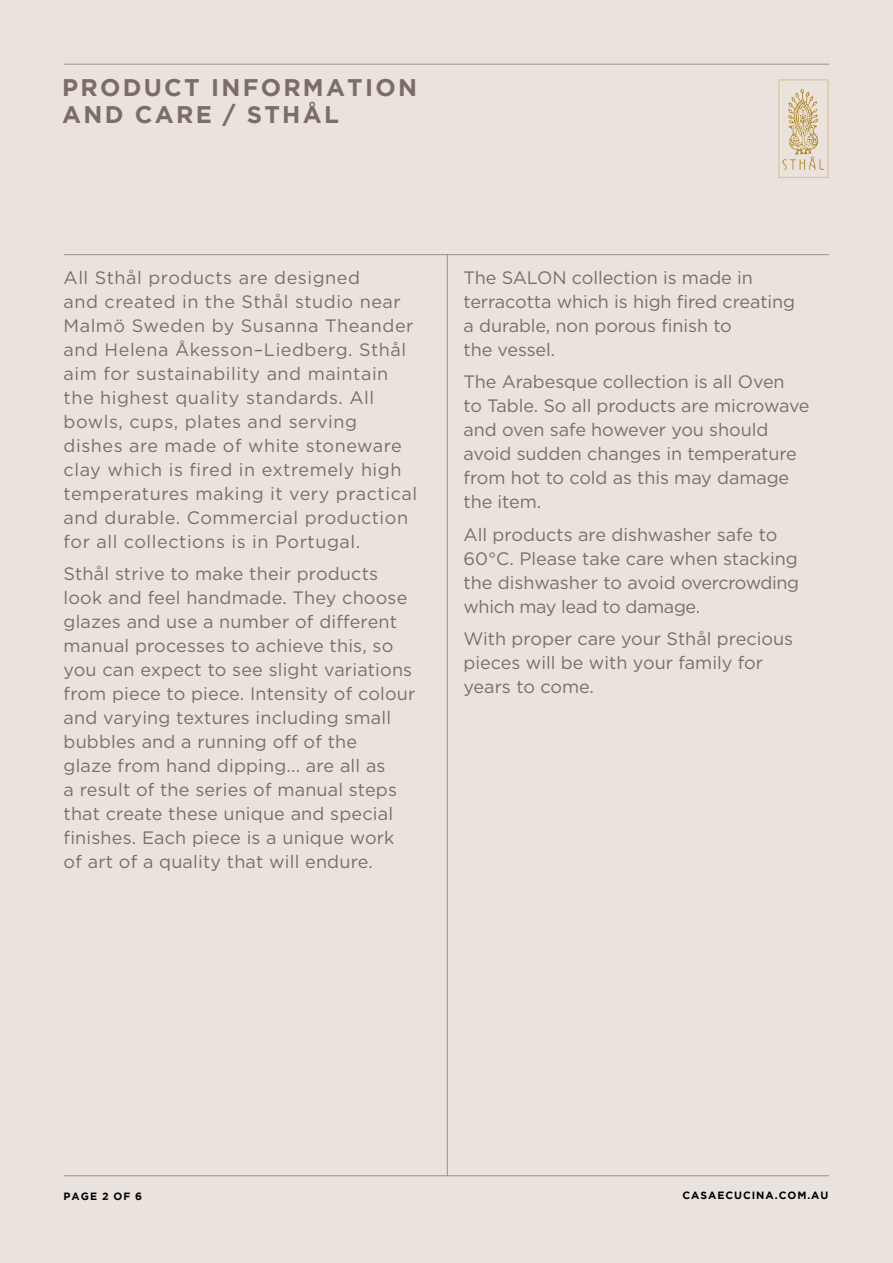
<style>
.page{position:relative;width:893px;height:1263px;background:#eae3dd}
.page>*{position:absolute;margin:0;border:0;box-sizing:border-box;transform-origin:0 0}
.t1{font:700 24px/27px "Gotham";letter-spacing:.095em;color:#7c6e66}
.t2{font:18px/24px "Gotham";letter-spacing:.01em;color:#7c6e66}
.t3{font:18px/24px "Gotham";letter-spacing:.03em;color:#7c6e66}
.t4{font:700 10.5px "Gotham";letter-spacing:.095em;color:#000}
</style>
<div class="page">
<hr style="left:64px;top:64px;width:765px;height:1px;background:#9b8f87">
<hr style="left:64px;top:1175px;width:765px;height:1px;background:#9b8f87">
<svg style="left:778px;top:80px;width:50px;height:98px"></svg>
<hr style="left:64px;top:254px;width:765px;height:1px;background:#9b8f87">
<hr style="left:447px;top:254px;width:1px;height:922px;background:#9b8f87">
<h1 class="t1" style="left:62px;top:74px;width:356px">PRODUCT INFORMATION<br>AND CARE / STHÅL</h1>
<p class="t3" style="left:64px;top:265px;width:355px">All Sthål products are designed<br>and created in the Sthål studio near Malmö Sweden by Susanna Theander and Helena Åkesson–Liedberg. Sthål aim for sustainability and maintain the highest quality standards. All bowls, cups, plates and serving dishes are made of white stoneware clay which is fired in extremely high temperatures making it very practical and durable. Commercial production for all collections is in Portugal.</p>
<p class="t2" style="left:64px;top:562px;width:353px">Sthål strive to make their products look and feel handmade. They choose glazes and use a number of different manual processes to achieve this, so you can expect to see slight variations from piece to piece. Intensity of colour and varying textures including small bubbles and a running off of the<br>glaze from hand dipping... are all as<br>a result of the series of manual steps that create these unique and special finishes. Each piece is a unique work of art of a quality that will endure.</p>
<p class="t2" style="left:463px;top:265px;width:333px">The SALON collection is made in terracotta which is high fired creating a durable, non porous finish to<br>the vessel.</p>
<p class="t2" style="left:463px;top:370px;width:348px">The Arabesque collection is all Oven<br>to Table. So all products are microwave and oven safe however you should avoid sudden changes in temperature from hot to cold as this may damage the item.</p>
<p class="t2" style="left:463px;top:522px;width:337px">All products are dishwasher safe to 60°C. Please take care when stacking the dishwasher to avoid overcrowding which may lead to damage.</p>
<p class="t2" style="left:463px;top:627px;width:331px">With proper care your Sthål precious pieces will be with your family for years to come.</p>
<p class="t4" style="left:64px;top:1190px;width:80px">PAGE 2 OF 6</p>
<p class="t4" style="left:682px;top:1189px;width:148px">CASAECUCINA.COM.AU</p>
</div>
